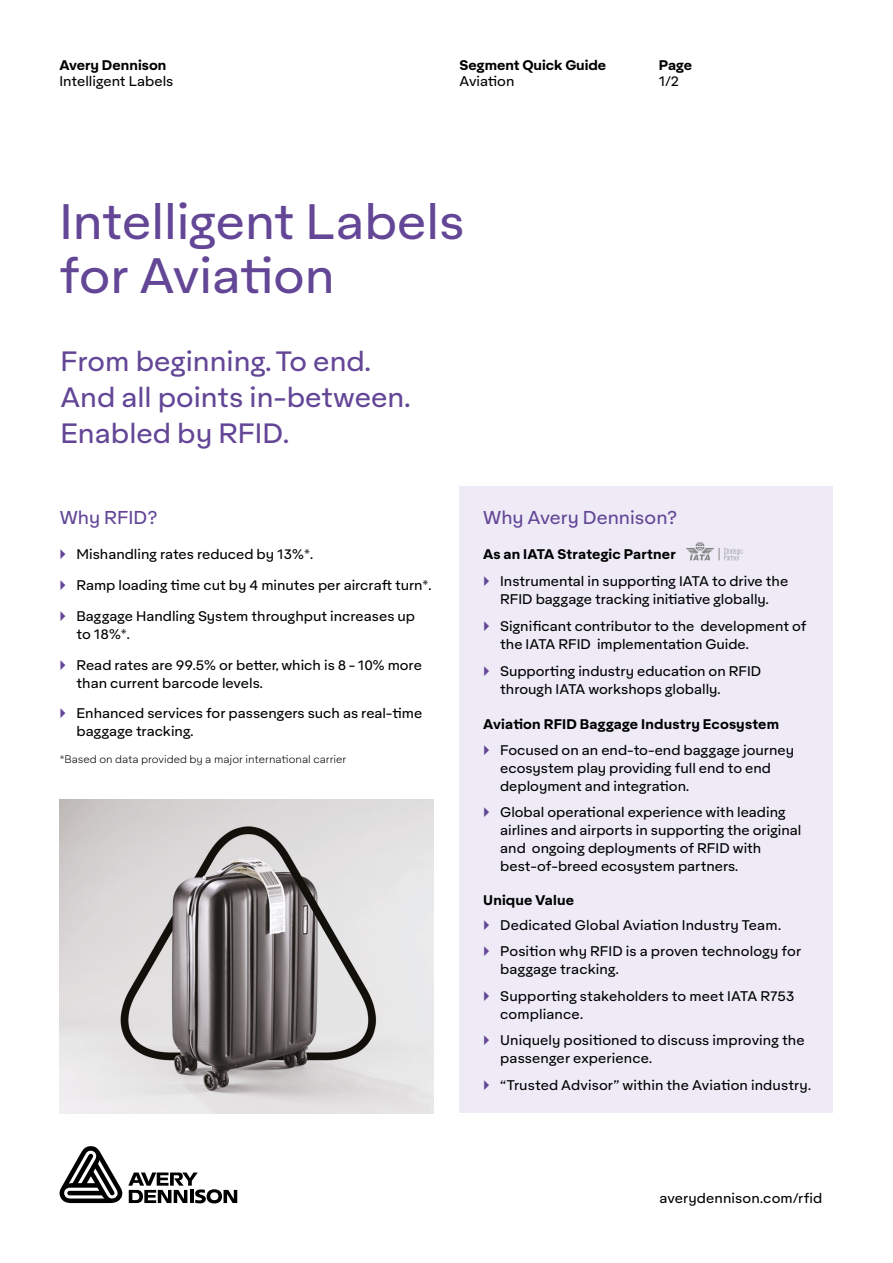
<style>
.page{position:relative;width:893px;height:1263px;background:#fff}
.page>*{position:absolute;margin:0;border:0;box-sizing:border-box;transform-origin:0 0}
.t1{font:48px/54px "Aktifo A";color:#634696}
.t2{font:27px/36px "Aktifo A";color:#634696}
.t3{font:18px "Aktifo A";color:#634696}
.t4{font:13.5px/18px "Aktifo A";color:#000}
.t5{font:700 13.5px "Aktifo A";letter-spacing:.01em;color:#000}
.t6{font:300 10.5px "Aktifo A";color:#000}
</style>
<div class="page">
<div style="left:459px;top:486px;width:374px;height:627px;background:#eeebf7"></div>
<img style="left:60px;top:800px;width:374px;height:313px">
<svg style="left:60px;top:1146px;width:177px;height:57px"></svg>
<svg style="left:686px;top:542px;width:57px;height:18px"></svg>
<p class="t5" style="left:60px;top:56px;width:108px">Avery Dennison</p>
<p class="t4" style="left:60px;top:72px;width:115px">Intelligent Labels</p>
<p class="t5" style="left:460px;top:56px;width:148px">Segment Quick Guide</p>
<p class="t4" style="left:460px;top:72px;width:56px">Aviation</p>
<h1 class="t1" style="left:60px;top:194px;width:407px">Intelligent Labels for Aviation</h1>
<h2 class="t2" style="left:60px;top:343px;width:351px">From beginning. To end.<br>And all points in-between.<br>Enabled by RFID.</h2>
<p class="t5" style="left:659px;top:56px;width:35px">Page</p>
<p class="t4" style="left:659px;top:72px;width:22px">1/2</p>
<h3 class="t3" style="left:60px;top:506px;width:99px">Why RFID?</h3>
<h3 class="t3" style="left:483px;top:506px;width:196px">Why Avery Dennison?</h3>
<p class="t5" style="left:483px;top:545px;width:194px">As an IATA Strategic Partner</p>
<p class="t4" style="left:77px;top:545px;width:238px">Mishandling rates reduced by 13%*.</p>
<p class="t4" style="left:77px;top:576px;width:357px">Ramp loading time cut by 4 minutes per aircraft turn*.</p>
<p class="t4" style="left:77px;top:607px;width:340px">Baggage Handling System throughput increases up to 18%*.</p>
<p class="t4" style="left:77px;top:656px;width:347px">Read rates are 99.5% or better, which is 8 - 10% more than current barcode levels.</p>
<p class="t4" style="left:77px;top:704px;width:347px">Enhanced services for passengers such as real-time baggage tracking.</p>
<p class="t4" style="left:500px;top:572px;width:290px">Instrumental in supporting IATA to drive the<br>RFID baggage tracking initiative globally.</p>
<p class="t4" style="left:500px;top:617px;width:308px">Significant contributor to the development of the IATA RFID implementation Guide.</p>
<p class="t4" style="left:500px;top:661px;width:263px">Supporting industry education on RFID through IATA workshops globally.</p>
<p class="t5" style="left:483px;top:715px;width:297px">Aviation RFID Baggage Industry Ecosystem</p>
<p class="t6" style="left:60px;top:753px;width:288px">*Based on data provided by a major international carrier</p>
<p class="t4" style="left:500px;top:741px;width:295px">Focused on an end-to-end baggage journey ecosystem play providing full end to end deployment and integration.</p>
<p class="t4" style="left:500px;top:803px;width:303px">Global operational experience with leading airlines and airports in supporting the original and ongoing deployments of RFID with best-of-breed ecosystem partners.</p>
<p class="t5" style="left:741px;top:819px;width:92px">Unique Value</p>
<p class="t5" style="left:483px;top:891px;width:92px">Unique Value</p>
<p class="t4" style="left:500px;top:911px;width:302px;line-height:26.5px">Dedicated Global Aviation Industry Team.<br>Position why RFID is a proven technology for</p>
<p class="t4" style="left:500px;top:956px;width:296px;line-height:26.5px">baggage tracking.<br>Supporting stakeholders to meet IATA R753</p>
<p class="t4" style="left:500px;top:1000px;width:306px;line-height:26.5px">compliance.<br>Uniquely positioned to discuss improving the</p>
<p class="t4" style="left:500px;top:1045px;width:312px;line-height:26.5px">passenger experience.<br>“Trusted Advisor” within the Aviation industry.</p>
<p class="t4" style="left:659px;top:1189px;width:165px">averydennison.com/rfid</p>
</div>
